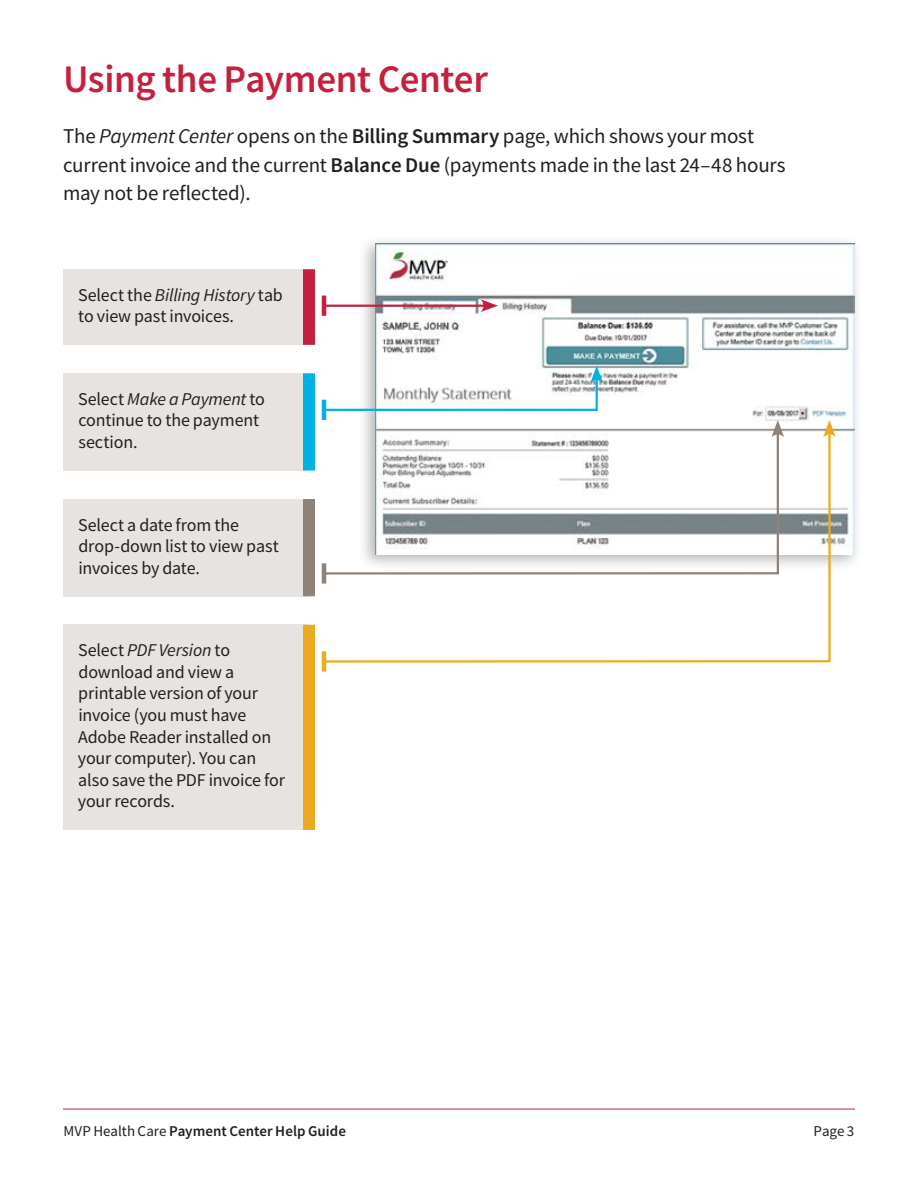
<style>
.page{position:relative;width:918px;height:1188px;background:#fff}
.page>*{position:absolute;margin:0;border:0;box-sizing:border-box;transform-origin:0 0}
.Title_Text{font:600 39px "Source Sans Pro";letter-spacing:-.015em;color:#c5203e}
.Body_Text{font:21px/28.5px "Source Sans Pro";letter-spacing:-.01em;color:#231f20}
.t1{font:18px/21.6px "Source Sans Pro";letter-spacing:-.01em;color:#231f20}
.t2{font:600 15px "Source Sans Pro";letter-spacing:.005em;color:#231f20}
.t3{font:15px "Source Sans Pro";color:#231f20}
.s1{font-style:italic}
.s2{font-weight:600}
.s3{font-weight:400}
</style>
<div class="page">
<div style="left:358px;top:235px;width:505px;height:337px;background:#231f20;opacity:.32"></div>
<img style="left:375px;top:243px;width:480px;height:311px">
<hr style="left:63px;top:1109px;width:792px;height:1px;background:#c5203e">
<div style="left:63px;top:269px;width:246px;height:76px;background:#e7e3e1"></div>
<div style="left:303px;top:269px;width:12px;height:76px;background:#c5203e"></div>
<div style="left:63px;top:373px;width:246px;height:98px;background:#e7e3e1"></div>
<div style="left:303px;top:373px;width:12px;height:98px;background:#00b2e2"></div>
<div style="left:63px;top:499px;width:246px;height:97px;background:#e7e3e1"></div>
<div style="left:303px;top:499px;width:12px;height:97px;background:#8f8279"></div>
<div style="left:63px;top:625px;width:246px;height:205px;background:#e7e3e1"></div>
<div style="left:303px;top:625px;width:12px;height:205px;background:#ecaa20"></div>
<hr style="left:324px;top:305px;width:163px;height:2px;background:#c5203e">
<hr style="left:322px;top:296px;width:4px;height:20px;background:#c5203e">
<svg style="left:481px;top:299px;width:17px;height:13px"></svg>
<svg style="left:326px;top:429px;width:506px;height:235px"></svg>
<hr style="left:322px;top:651px;width:4px;height:21px;background:#ecaa20">
<svg style="left:823px;top:420px;width:13px;height:17px"></svg>
<svg style="left:326px;top:429px;width:454px;height:147px"></svg>
<hr style="left:322px;top:563px;width:4px;height:21px;background:#8f8279">
<svg style="left:772px;top:420px;width:12px;height:17px"></svg>
<hr style="left:322px;top:400px;width:4px;height:20px;background:#00b2e2">
<svg style="left:322px;top:366px;width:281px;height:46px"></svg>
<p class="Title_Text" style="left:63px;top:54px;width:427px">Using the Payment Center</p>
<p class="Body_Text" style="left:63px;top:122px;width:724px">The <span class="s1">Payment Center</span> opens on the <span class="s2">Billing Summary</span> page, which shows your most current invoice and the current <span class="s2">Balance Due</span> (payments made in the last 24–48 hours may not be reflected).</p>
<p class="t1" style="left:78px;top:284px;width:206px">Select the <span class="s1">Billing History</span> tab to view past invoices.</p>
<p class="t1" style="left:78px;top:388px;width:188px">Select <span class="s1">Make a Payment</span> to continue to the payment section.</p>
<p class="t1" style="left:78px;top:514px;width:202px">Select a date from the drop-down list to view past invoices by date.</p>
<p class="t1" style="left:78px;top:639px;width:209px">Select <span class="s1">PDF Version</span> to download and view a printable version of your invoice (you must have<br>Adobe Reader installed on your computer). You can also save the PDF invoice for your records.</p>
<p class="t2" style="left:63px;top:1121px;width:284px"><span class="s3">MVP Health Care</span> Payment Center Help Guide</p>
<p class="t3" style="left:814px;top:1122px;width:42px">Page 3</p>
</div>
